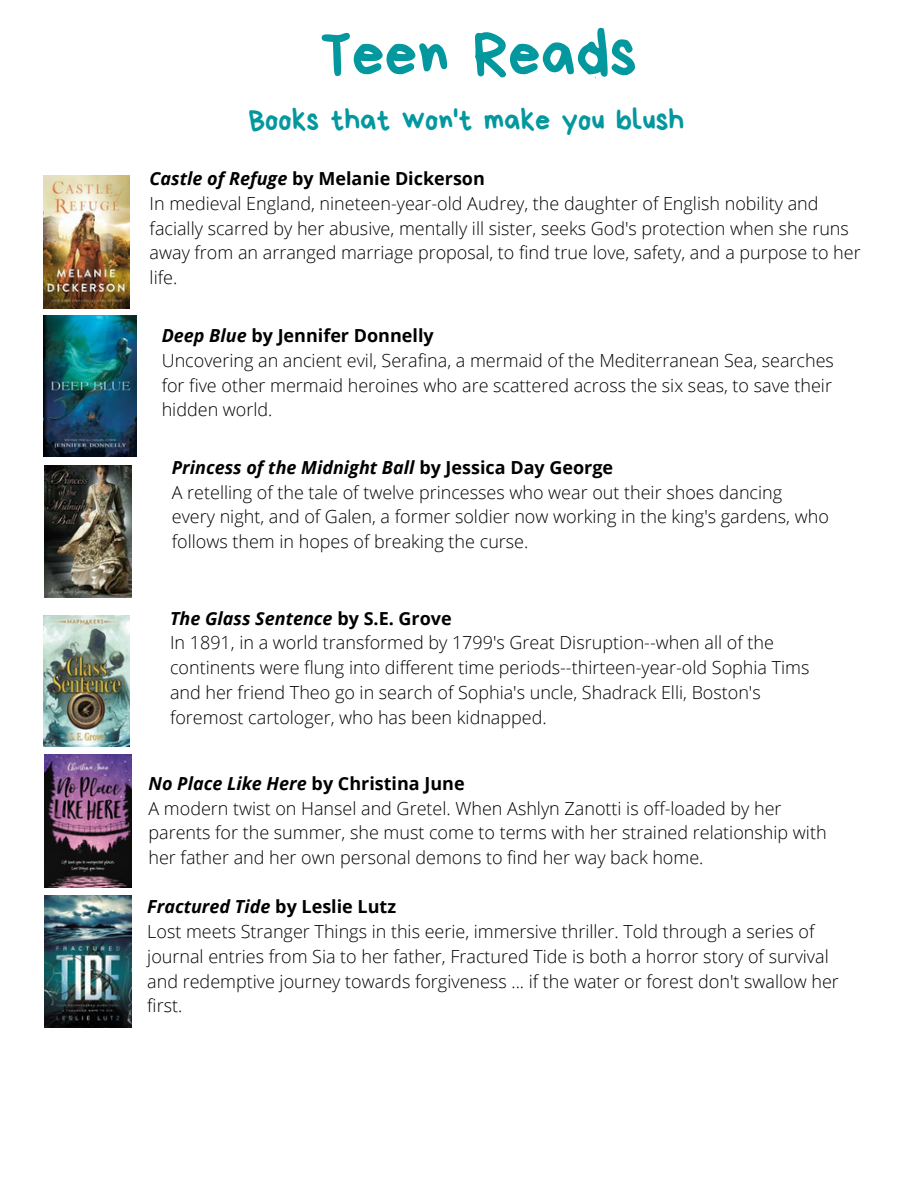
<style>
.page{position:relative;width:918px;height:1188px;background:#fff}
.page>*{position:absolute;margin:0;border:0;box-sizing:border-box;transform-origin:0 0}
.t1{font:64.65px "Bryndan Write";color:#03989e}
.t2{font:30.15px "Bryndan Write";color:#03989e}
.t3{font:300 18px/24.8px "Open Sans";color:#000}
.t4{font:italic 700 18px "Open Sans";color:#000}
.t5{font:700 18px "Open Sans";color:#000}
.s1{font-style:italic}
.s2{font-style:normal}
</style>
<div class="page">
<img style="left:45px;top:466px;width:86px;height:132px">
<img style="left:43px;top:315px;width:94px;height:141px">
<img style="left:45px;top:896px;width:86px;height:132px">
<img style="left:43px;top:616px;width:87px;height:130px">
<img style="left:45px;top:755px;width:86px;height:133px">
<img style="left:43px;top:175px;width:87px;height:133px">
<p class="t1" style="left:320px;top:21px;width:319px">Teen Reads</p>
<p class="t2" style="left:248px;top:105px;width:437px">Books that won't make you blush</p>
<p class="t5" style="left:150px;top:166px;width:337px"><span class="s1">Castle of Refuge</span> by Melanie Dickerson</p>
<p class="t3" style="left:150px;top:191px;width:713px">In medieval England, nineteen-year-old Audrey, the daughter of English nobility and facially scarred by her abusive, mentally ill sister, seeks God's protection when she runs away from an arranged marriage proposal, to find true love, safety, and a purpose to her life.</p>
<p class="t5" style="left:162px;top:323px;width:274px"><span class="s1">Deep Blue</span> by Jennifer Donnelly</p>
<p class="t3" style="left:162px;top:347px;width:674px;text-align:justify">Uncovering an ancient evil, Serafina, a mermaid of the Mediterranean Sea, searches for five other mermaid heroines who are scattered across the six seas, to save their hidden world.</p>
<p class="t4" style="left:172px;top:455px;width:443px">Princess of the Midnight Ball <span class="s2">by Jessica Day George</span></p>
<p class="t3" style="left:172px;top:479px;width:659px">A retelling of the tale of twelve princesses who wear out their shoes dancing every night, and of Galen, a former soldier now working in the king's gardens, who follows them in hopes of breaking the curse.</p>
<p class="t4" style="left:170px;top:606px;width:283px">The Glass Sentence <span class="s2">by S.E. Grove</span></p>
<p class="t3" style="left:170px;top:630px;width:641px">In 1891, in a world transformed by 1799's Great Disruption--when all of the continents were flung into different time periods--thirteen-year-old Sophia Tims and her friend Theo go in search of Sophia's uncle, Shadrack Elli, Boston's foremost cartologer, who has been kidnapped.</p>
<p class="t4" style="left:148px;top:771px;width:318px">No Place Like Here <span class="s2">by Christina June</span></p>
<p class="t3" style="left:148px;top:795px;width:680px">A modern twist on Hansel and Gretel. When Ashlyn Zanotti is off-loaded by her parents for the summer, she must come to terms with her strained relationship with her father and her own personal demons to find her way back home.</p>
<p class="t4" style="left:147px;top:894px;width:250px">Fractured Tide <span class="s2">by Leslie Lutz</span></p>
<p class="t3" style="left:147px;top:919px;width:693px">Lost meets Stranger Things in this eerie, immersive thriller. Told through a series of journal entries from Sia to her father, Fractured Tide is both a horror story of survival and redemptive journey towards forgiveness ... if the water or forest don't swallow her first.</p>
</div>
